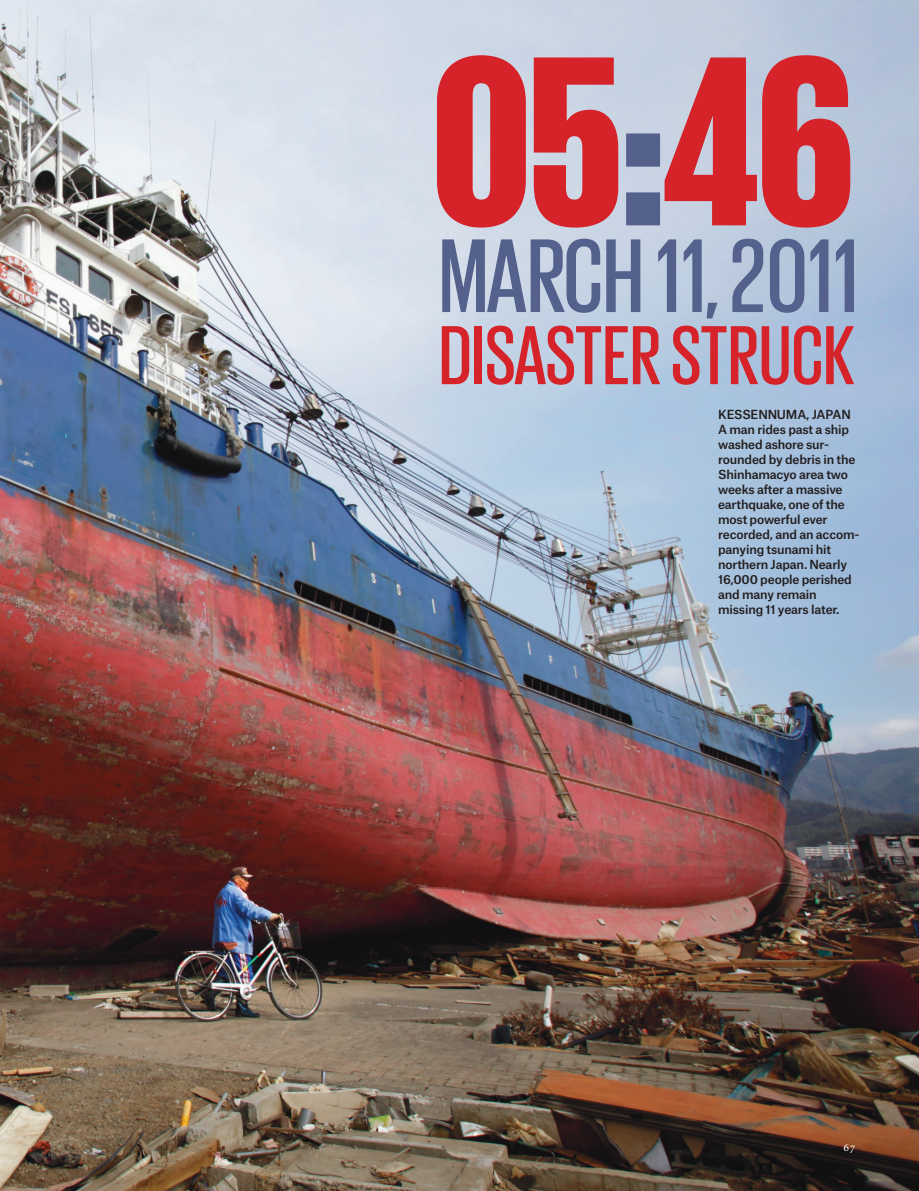
<style>
.page{position:relative;width:919px;height:1191px;background:#fff}
.page>*{position:absolute;margin:0;border:0;box-sizing:border-box;transform-origin:0 0}
.BR_Atlas_Grotesk_Pul{font:800 247.5px "Giorgio Sans";color:#d62229}
.BR_Minion_BODYCOPY{font:500 107.1px "Giorgio Sans";letter-spacing:.005em;color:#54618c}
.BR_Minion_BODYCOPY-2{font:500 85.5px "Giorgio Sans";letter-spacing:.01em;color:#d62229}
.BR_Atlas_heading_01{font:500 12px/15px "Atlas Grotesk";letter-spacing:-.015em;color:#231f20}
.t1{font:12px "Minion Regular SC";color:#fff}
.s1{color:#54618c}
</style>
<div class="page">
<img style="left:0;top:0;width:918px;height:1191px">
<p class="BR_Atlas_Grotesk_Pul" style="left:432px;top:14px;width:424px">05<span class="s1">:</span>46</p>
<p class="BR_Minion_BODYCOPY" style="left:439px;top:223px;width:421px">MARCH 11, 2011</p>
<p class="BR_Minion_BODYCOPY-2" style="left:439px;top:313px;width:416px">DISASTER STRUCK</p>
<p class="BR_Atlas_heading_01" style="left:718px;top:406px;width:143px">KESSENNUMA, JAPAN<br>A man rides past a ship washed ashore sur&shy;rounded by debris in the<br>Shinhamacyo area two weeks after a massive earthquake, one of the most powerful ever recorded, and an accom&shy;panying tsunami hit northern Japan. Nearly<br>16,000 people perished and many remain missing 11 years later.</p>
<p class="t1" style="left:843px;top:1141px;width:13px">67</p>
</div>
